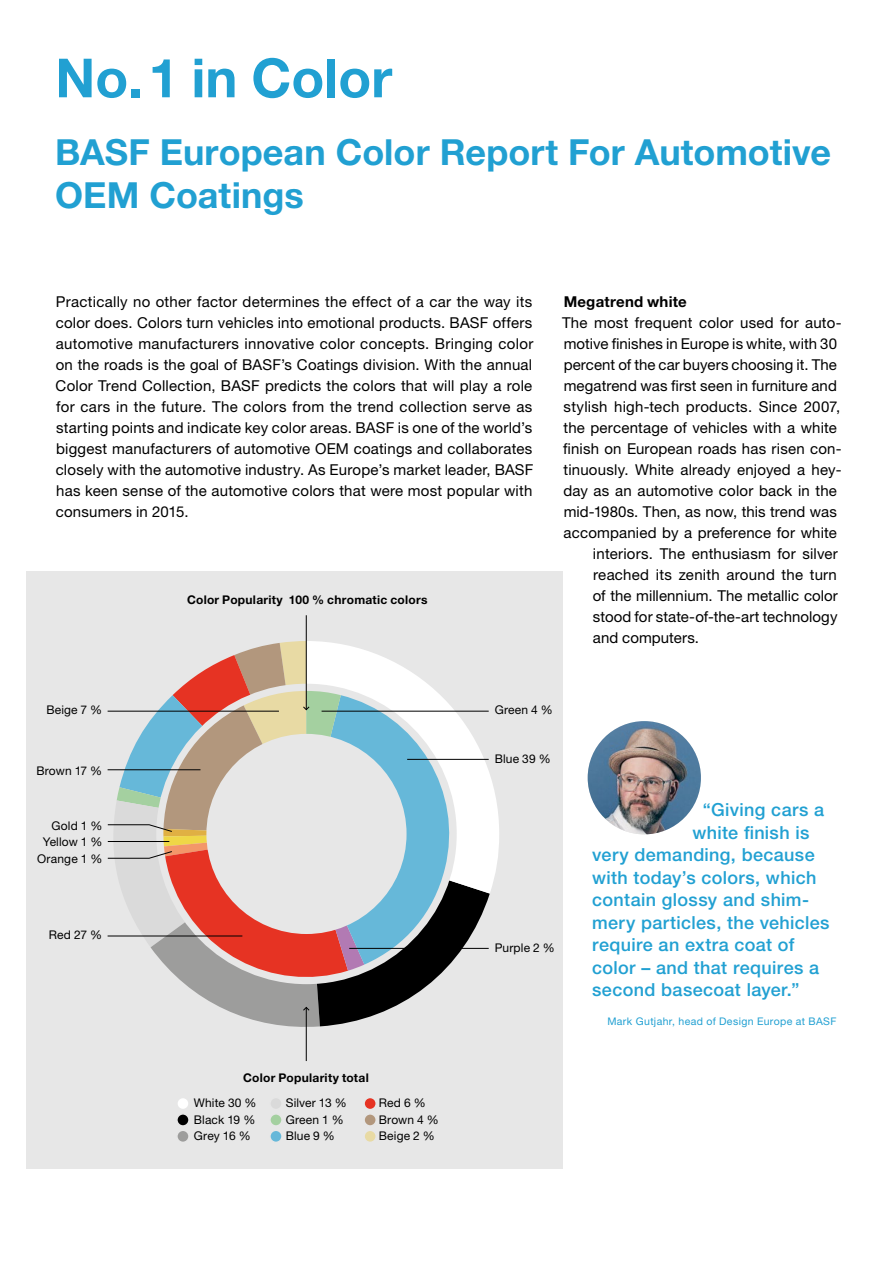
<style>
.page{position:relative;width:893px;height:1263px;background:#fff}
.page>*{position:absolute;margin:0;border:0;box-sizing:border-box;transform-origin:0 0}
.t1{font:700 54px "Helvetica Neue LT Pro";color:#21a0d2}
.t2{font:700 36px/43.2px "Helvetica Neue LT Pro";color:#21a0d2}
.t3{font:500 18px "Helvetica Neue LT Pro";letter-spacing:.02em;color:#21a0d2}
.t4{font:15px/21px "Helvetica Neue LT Pro";letter-spacing:.01em;color:#000;text-align:justify}
.t5{font:700 15px "Helvetica Neue LT Pro";letter-spacing:.015em;color:#000}
.t6{font:12px "Helvetica Neue LT Pro";letter-spacing:.015em;color:#000}
.t7{font:700 12px "Helvetica Neue LT Pro";letter-spacing:.02em;color:#000}
.t8{font:10.5px "Helvetica Neue LT Pro";letter-spacing:.035em;color:#21a0d2}
</style>
<div class="page">
<div style="left:26px;top:571px;width:537px;height:597px;background:#e7e7e7"></div>
<svg style="left:490px;top:776px;width:9px;height:115px"></svg>
<img style="left:588px;top:721px;width:113px;height:113px;border-radius:57px">
<div style="left:177px;top:1097px;width:12px;height:12px;background:#fff;border-radius:50%"></div>
<div style="left:176px;top:1097px;width:14px;height:13px;border:2px solid #e7e7e7;border-radius:50%"></div>
<div style="left:364px;top:1097px;width:12px;height:12px;background:#e63323;border-radius:50%"></div>
<div style="left:363px;top:1097px;width:14px;height:13px;border:2px solid #e7e7e7;border-radius:50%"></div>
<div style="left:177px;top:1114px;width:12px;height:12px;background:#000;border-radius:50%"></div>
<div style="left:176px;top:1113px;width:14px;height:14px;border:2px solid #e7e7e7;border-radius:50%"></div>
<div style="left:364px;top:1114px;width:12px;height:12px;background:#b2977d;border-radius:50%"></div>
<div style="left:363px;top:1113px;width:14px;height:14px;border:2px solid #e7e7e7;border-radius:50%"></div>
<div style="left:177px;top:1130px;width:12px;height:12px;background:#9d9d9c;border-radius:50%"></div>
<div style="left:176px;top:1129px;width:14px;height:14px;border:2px solid #e7e7e7;border-radius:50%"></div>
<div style="left:270px;top:1130px;width:12px;height:12px;background:#66b8d9;border-radius:50%"></div>
<div style="left:269px;top:1129px;width:14px;height:14px;border:2px solid #e7e7e7;border-radius:50%"></div>
<div style="left:364px;top:1130px;width:12px;height:12px;background:#e8daa4;border-radius:50%"></div>
<div style="left:363px;top:1129px;width:14px;height:14px;border:2px solid #e7e7e7;border-radius:50%"></div>
<div style="left:270px;top:1097px;width:12px;height:12px;background:#dadada;border-radius:50%"></div>
<div style="left:269px;top:1097px;width:14px;height:13px;border:2px solid #e7e7e7;border-radius:50%"></div>
<div style="left:270px;top:1114px;width:12px;height:12px;background:#a4d0a0;border-radius:50%"></div>
<div style="left:269px;top:1113px;width:14px;height:14px;border:2px solid #e7e7e7;border-radius:50%"></div>
<hr style="left:306px;top:1008px;width:1px;height:53px;background:#000">
<hr style="left:306px;top:615px;width:1px;height:94px;background:#000">
<svg style="left:107px;top:641px;width:383px;height:390px"></svg>
<p class="t1" style="left:55px;top:45px;width:339px">No. 1 in Color</p>
<p class="t2" style="left:55px;top:130px;width:777px">BASF European Color Report For Automotive<br>OEM Coatings</p>
<p class="t4" style="left:56px;top:291px;width:479px">Practically no other factor determines the effect of a car the way its color does. Colors turn vehicles into emotional products. BASF offers automotive manufacturers innovative color concepts. Bringing color on the roads is the goal of BASF’s Coatings division. With the annual Color Trend Collection, BASF predicts the colors that will play a role for cars in the future. The colors from the trend collection serve as starting points and indicate key color areas. BASF is one of the world’s biggest manufacturers of automotive OEM coatings and collaborates closely with the automotive industry. As Europe’s market leader, BASF has keen sense of the automotive colors that were most popular with consumers in 2015.</p>
<p class="t5" style="left:564px;top:293px;width:125px">Megatrend white</p>
<p class="t4" style="left:562px;top:312px;width:281px">The most frequent color used for auto-</p>
<p class="t4" style="left:564px;top:333px;width:275px">motive finishes in Europe is white, with 30</p>
<p class="t4" style="left:564px;top:354px;width:275px">percent of the car buyers choosing it. The</p>
<p class="t4" style="left:564px;top:375px;width:275px">megatrend was first seen in furniture and</p>
<p class="t4" style="left:564px;top:396px;width:278px">stylish high-tech products. Since 2007,</p>
<p class="t4" style="left:563px;top:417px;width:275px">the percentage of vehicles with a white</p>
<p class="t4" style="left:563px;top:438px;width:280px">finish on European roads has risen con-</p>
<p class="t4" style="left:563px;top:459px;width:279px">tinuously. White already enjoyed a hey-</p>
<p class="t4" style="left:563px;top:480px;width:275px">day as an automotive color back in the</p>
<p class="t4" style="left:564px;top:501px;width:275px">mid-1980s. Then, as now, this trend was</p>
<p class="t4" style="left:564px;top:522px;width:275px">accompanied by a preference for white</p>
<p class="t4" style="left:593px;top:543px;width:246px">interiors. The enthusiasm for silver</p>
<p class="t4" style="left:593px;top:564px;width:245px">reached its zenith around the turn</p>
<p class="t4" style="left:593px;top:585px;width:247px">of the millennium. The metallic color</p>
<p class="t4" style="left:593px;top:606px;width:246px">stood for state-of-the-art technology</p>
<p class="t4" style="left:593px;top:627px;width:108px">and computers.</p>
<p class="t7" style="left:187px;top:592px;width:242px">Color Popularity 100 % chromatic colors</p>
<p class="t6" style="left:46px;top:703px;width:57px">Beige 7 %</p>
<p class="t6" style="left:36px;top:763px;width:67px">Brown 17 %</p>
<p class="t6" style="left:52px;top:818px;width:52px">Gold 1 %</p>
<p class="t6" style="left:43px;top:835px;width:61px">Yellow 1 %</p>
<p class="t6" style="left:37px;top:851px;width:67px">Orange 1 %</p>
<p class="t6" style="left:49px;top:928px;width:55px">Red 27 %</p>
<p class="t7" style="left:243px;top:1070px;width:127px">Color Popularity total</p>
<p class="t6" style="left:194px;top:1096px;width:64px">White 30 %</p>
<p class="t6" style="left:194px;top:1112px;width:63px">Black 19 %</p>
<p class="t6" style="left:194px;top:1129px;width:58px">Grey 16 %</p>
<p class="t6" style="left:286px;top:1096px;width:62px">Silver 13 %</p>
<p class="t6" style="left:286px;top:1112px;width:60px">Green 1 %</p>
<p class="t6" style="left:286px;top:1129px;width:51px">Blue 9 %</p>
<p class="t6" style="left:379px;top:1096px;width:48px">Red 6 %</p>
<p class="t6" style="left:379px;top:1112px;width:61px">Brown 4 %</p>
<p class="t6" style="left:379px;top:1129px;width:57px">Beige 2 %</p>
<p class="t6" style="left:495px;top:703px;width:60px">Green 4 %</p>
<p class="t6" style="left:495px;top:751px;width:57px">Blue 39 %</p>
<p class="t6" style="left:495px;top:940px;width:62px">Purple 2 %</p>
<p class="t3" style="left:703px;top:799px;width:123px">“Giving cars a</p>
<p class="t3" style="left:692px;top:821px;width:119px">white finish is</p>
<p class="t3" style="left:592px;top:844px;width:224px">very demanding, because</p>
<p class="t3" style="left:592px;top:866px;width:226px">with today’s colors, which</p>
<p class="t3" style="left:592px;top:889px;width:218px">contain glossy and shim-</p>
<p class="t3" style="left:592px;top:911px;width:239px">mery particles, the vehicles</p>
<p class="t3" style="left:592px;top:934px;width:204px">require an extra coat of</p>
<p class="t3" style="left:592px;top:956px;width:228px">color – and that requires a</p>
<p class="t3" style="left:592px;top:979px;width:209px">second basecoat layer.”</p>
<p class="t8" style="left:607px;top:1015px;width:231px">Mark Gutjahr, head of Design Europe at BASF</p>
</div>
